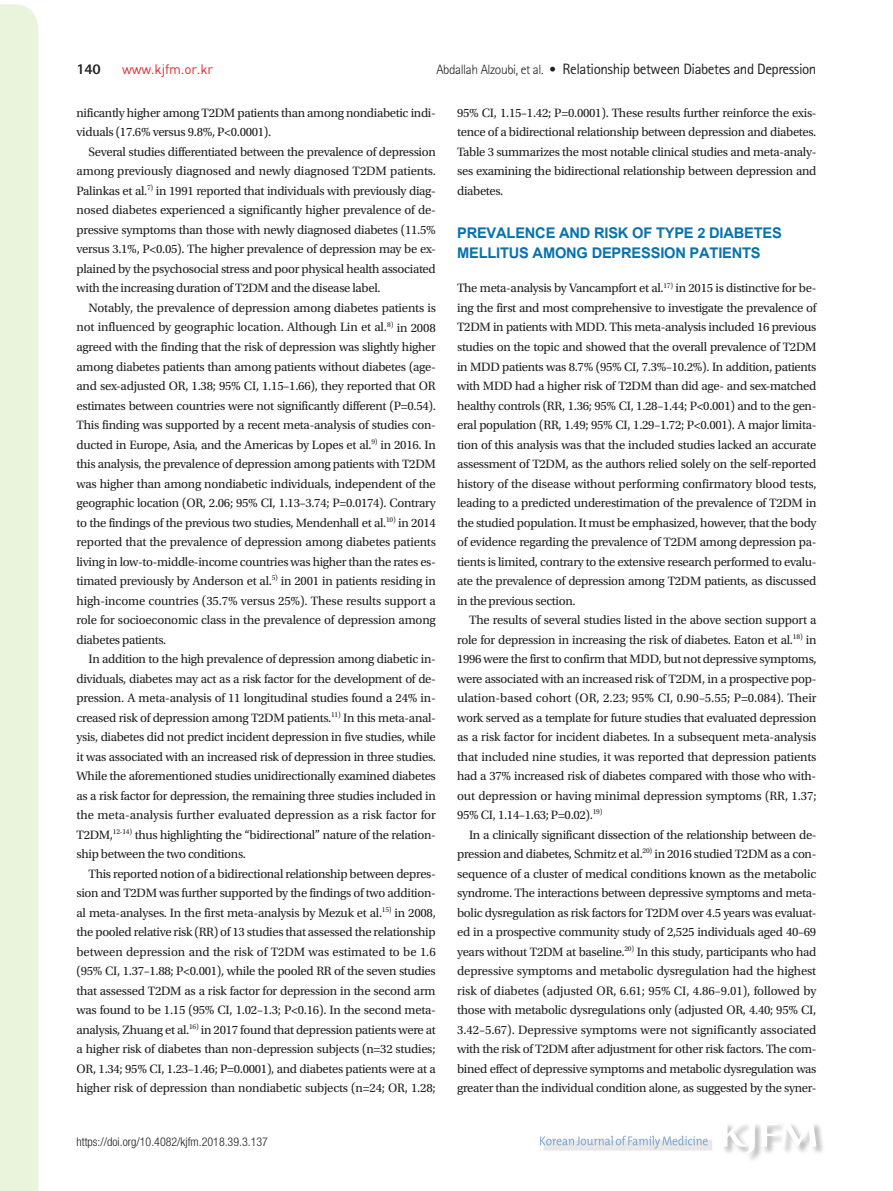
<style>
.page{position:relative;width:893px;height:1191px;background:#fff}
.page>*{position:absolute;margin:0;border:0;box-sizing:border-box;transform-origin:0 0}
.t1{font:700 20.4px/19.5px "Utsaah";letter-spacing:-.01em;color:#0872ad}
.t2{font:15px "Rotis Sans Serif Std";letter-spacing:-.03em;color:#231f20}
.t3{font:800 15px "Rotis Sans Serif Std";color:#231f20}
.t4{font:13.5px "Dinreg";letter-spacing:-.01em;color:#e02a30}
.t5{font:12.75px/19.5px "Utopia Std";letter-spacing:-.025em;color:#231f20;text-align:justify}
.t6{font:300 condensed 12px "Helvetica Neue LT Std";color:#231f20}
.s1{font-weight:300;font-size:13.5px}
</style>
<div class="page">
<div style="left:0;top:4px;width:38px;height:1187px;background:#eaf3dc"></div>
<div style="left:721px;top:1122px;width:104px;height:40px;background:#231f20;opacity:.3"></div>
<svg style="left:722px;top:1122px;width:94px;height:32px"></svg>
<div style="left:544px;top:1140px;width:168px;height:10px;background:#e8e8e9"></div>
<svg style="left:540px;top:1135px;width:168px;height:13px"></svg>
<p class="t3" style="left:77px;top:60px;width:26px">140</p>
<p class="t4" style="left:122px;top:61px;width:93px">www.kjfm.or.kr</p>
<p class="t2" style="left:436px;top:60px;width:382px"><span class="s1">Abdallah Alzoubi, et al. •</span> Relationship between Diabetes and Depression</p>
<p class="t5" style="left:77px;top:103px;width:361px">nificantly higher among T2DM patients than among nondiabetic indi&shy;viduals (17.6% versus 9.8%, P&lt;0.0001).</p>
<p class="t5" style="left:77px;top:142px;width:361px;text-indent:12px">Several studies differentiated between the prevalence of depression among previously diagnosed and newly diagnosed T2DM patients.<br>Palinkas et al.<sup>7)</sup> in 1991 reported that individuals with previously diag&shy;nosed diabetes experienced a significantly higher prevalence of de&shy;pressive symptoms than those with newly diagnosed diabetes (11.5% versus 3.1%, P&lt;0.05). The higher prevalence of depression may be ex&shy;plained by the psychosocial stress and poor physical health associated with the increasing duration of T2DM and the disease label.</p>
<p class="t5" style="left:77px;top:298px;width:361px;text-indent:12px">Notably, the prevalence of depression among diabetes patients is not influenced by geographic location. Although Lin et al.<sup>8)</sup> in 2008 agreed with the finding that the risk of depression was slightly higher among diabetes patients than among patients without diabetes (age&shy;and sex-adjusted OR, 1.38; 95% CI, 1.15–1.66), they reported that OR estimates between countries were not significantly different (P=0.54).<br>This finding was supported by a recent meta-analysis of studies con&shy;ducted in Europe, Asia, and the Americas by Lopes et al.<sup>9)</sup> in 2016. In this analysis, the prevalence of depression among patients with T2DM was higher than among nondiabetic individuals, independent of the geographic location (OR, 2.06; 95% CI, 1.13–3.74; P=0.0174). Contrary to the findings of the previous two studies, Mendenhall et al.<sup>10)</sup> in 2014 reported that the prevalence of depression among diabetes patients living in low-to-middle-income countries was higher than the rates es&shy;timated previously by Anderson et al.<sup>5)</sup> in 2001 in patients residing in high-income countries (35.7% versus 25%). These results support a role for socioeconomic class in the prevalence of depression among diabetes patients.</p>
<p class="t5" style="left:77px;top:649px;width:361px;text-indent:12px">In addition to the high prevalence of depression among diabetic in&shy;dividuals, diabetes may act as a risk factor for the development of de&shy;pression. A meta-analysis of 11 longitudinal studies found a 24% in&shy;creased risk of depression among T2DM patients.<sup>11)</sup> In this meta-anal&shy;ysis, diabetes did not predict incident depression in five studies, while it was associated with an increased risk of depression in three studies.<br>While the aforementioned studies unidirectionally examined diabetes as a risk factor for depression, the remaining three studies included in the meta-analysis further evaluated depression as a risk factor for T2DM,<sup>12-14)</sup> thus highlighting the “bidirectional” nature of the relation&shy;ship between the two conditions.</p>
<p class="t5" style="left:77px;top:864px;width:361px;text-indent:12px">This reported notion of a bidirectional relationship between depres&shy;sion and T2DM was further supported by the findings of two addition&shy;al meta-analyses. In the first meta-analysis by Mezuk et al.<sup>15)</sup> in 2008, the pooled relative risk (RR) of 13 studies that assessed the relationship between depression and the risk of T2DM was estimated to be 1.6 (95% CI, 1.37–1.88; P&lt;0.001), while the pooled RR of the seven studies that assessed T2DM as a risk factor for depression in the second arm was found to be 1.15 (95% CI, 1.02–1.3; P&lt;0.16). In the second meta&shy;analysis, Zhuang et al.<sup>16)</sup> in 2017 found that depression patients were at a higher risk of diabetes than non-depression subjects (n=32 studies; OR, 1.34; 95% CI, 1.23–1.46; P=0.0001), and diabetes patients were at a higher risk of depression than nondiabetic subjects (n=24; OR, 1.28;</p>
<p class="t6" style="left:77px;top:1134px;width:193px">https://doi.org/10.4082/kjfm.2018.39.3.137</p>
<p class="t5" style="left:457px;top:103px;width:361px">95% CI, 1.15–1.42; P=0.0001). These results further reinforce the exis&shy;tence of a bidirectional relationship between depression and diabetes.<br>Table 3 summarizes the most notable clinical studies and meta-analy&shy;ses examining the bidirectional relationship between depression and diabetes.</p>
<h1 class="t1" style="left:457px;top:224px;width:326px">PREVALENCE AND RISK OF TYPE 2 DIABETES<br>MELLITUS AMONG DEPRESSION PATIENTS</h1>
<p class="t5" style="left:457px;top:279px;width:361px">The meta-analysis by Vancampfort et al.<sup>17)</sup> in 2015 is distinctive for be&shy;ing the first and most comprehensive to investigate the prevalence of T2DM in patients with MDD. This meta-analysis included 16 previous studies on the topic and showed that the overall prevalence of T2DM in MDD patients was 8.7% (95% CI, 7.3%–10.2%). In addition, patients with MDD had a higher risk of T2DM than did age- and sex-matched healthy controls (RR, 1.36; 95% CI, 1.28–1.44; P&lt;0.001) and to the gen&shy;eral population (RR, 1.49; 95% CI, 1.29–1.72; P&lt;0.001). A major limita&shy;tion of this analysis was that the included studies lacked an accurate assessment of T2DM, as the authors relied solely on the self-reported history of the disease without performing confirmatory blood tests, leading to a predicted underestimation of the prevalence of T2DM in the studied population. It must be emphasized, however, that the body of evidence regarding the prevalence of T2DM among depression pa&shy;tients is limited, contrary to the extensive research performed to evalu&shy;ate the prevalence of depression among T2DM patients, as discussed in the previous section.</p>
<p class="t5" style="left:457px;top:610px;width:361px;text-indent:12px">The results of several studies listed in the above section support a role for depression in increasing the risk of diabetes. Eaton et al.<sup>18)</sup> in 1996 were the first to confirm that MDD, but not depressive symptoms, were associated with an increased risk of T2DM, in a prospective pop&shy;ulation-based cohort (OR, 2.23; 95% CI, 0.90–5.55; P=0.084). Their work served as a template for future studies that evaluated depression as a risk factor for incident diabetes. In a subsequent meta-analysis that included nine studies, it was reported that depression patients had a 37% increased risk of diabetes compared with those who with&shy;out depression or having minimal depression symptoms (RR, 1.37; 95% CI, 1.14–1.63; P=0.02).<sup>19)</sup></p>
<p class="t5" style="left:457px;top:825px;width:361px;text-indent:12px">In a clinically significant dissection of the relationship between de&shy;pression and diabetes, Schmitz et al.<sup>20)</sup> in 2016 studied T2DM as a con&shy;sequence of a cluster of medical conditions known as the metabolic syndrome. The interactions between depressive symptoms and meta&shy;bolic dysregulation as risk factors for T2DM over 4.5 years was evaluat&shy;ed in a prospective community study of 2,525 individuals aged 40–69 years without T2DM at baseline.<sup>20)</sup> In this study, participants who had depressive symptoms and metabolic dysregulation had the highest risk of diabetes (adjusted OR, 6.61; 95% CI, 4.86–9.01), followed by those with metabolic dysregulations only (adjusted OR, 4.40; 95% CI, 3.42–5.67). Depressive symptoms were not significantly associated with the risk of T2DM after adjustment for other risk factors. The com&shy;bined effect of depressive symptoms and metabolic dysregulation was greater than the individual condition alone, as suggested by the syner-</p>
</div>
